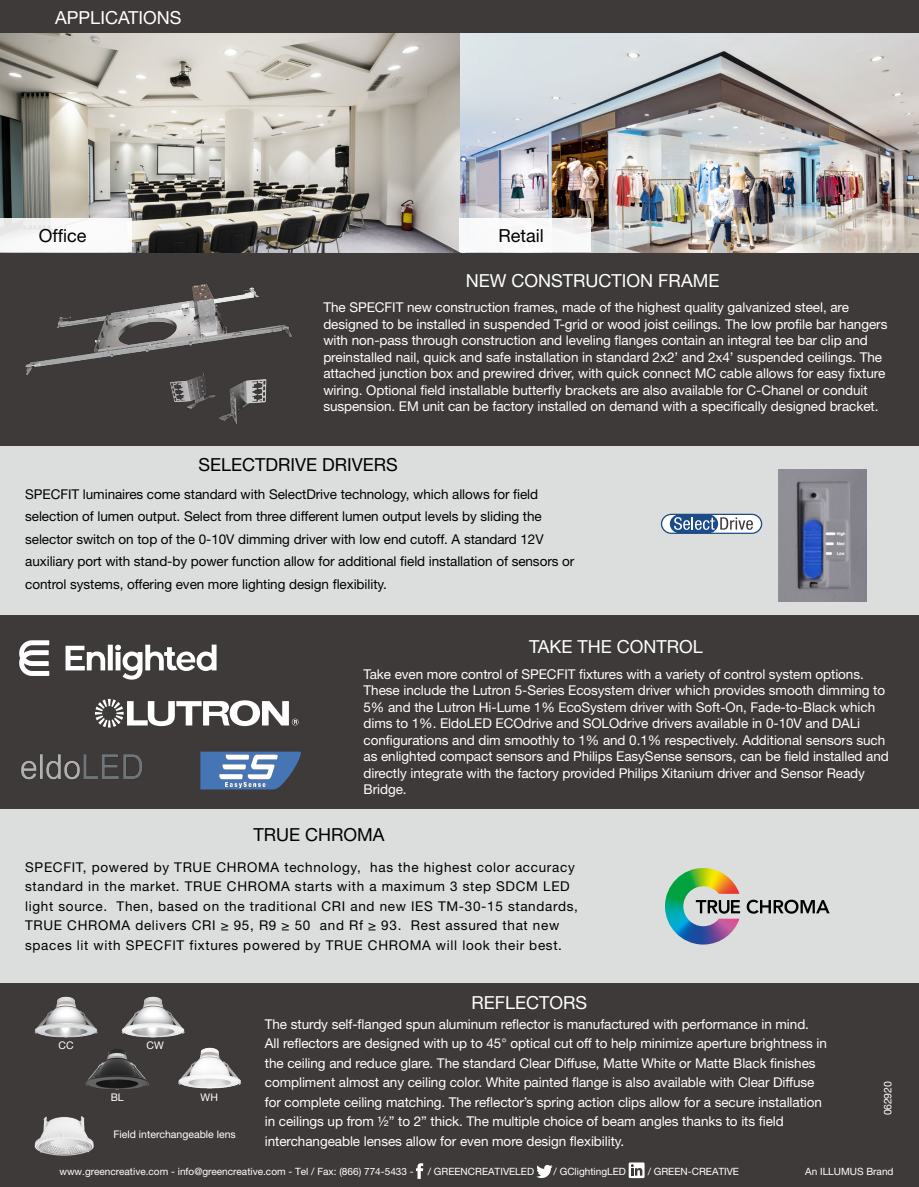
<style>
.page{position:relative;width:919px;height:1187px;background:#fff}
.page>*{position:absolute;margin:0;border:0;box-sizing:border-box;transform-origin:0 0}
.t1{font:18px "Helvetica Neue LT Pro";color:#fff}
.t2{font:18px "Helvetica Neue LT Pro";color:#000}
.t3{font:13.5px/16.5px "Helvetica Neue LT Pro";letter-spacing:-.005em;color:#fff}
.t4{font:13.5px/22.5px "Helvetica Neue LT Pro";letter-spacing:-.005em;color:#000}
.t5{font:13.5px/19.5px "Helvetica Neue LT Pro";letter-spacing:.05em;color:#000}
.t6{font:10.5px "Helvetica Neue LT Pro";color:#fff}
.t7{font:10.05px "Helvetica Neue LT Pro";color:#fff}
</style>
<div class="page">
<div style="left:0;top:0;width:918px;height:1186px;background:#dcdddd"></div>
<div style="left:0;top:983px;width:918px;height:203px;background:#3e3a39"></div>
<div style="left:0;top:0;width:918px;height:34px;background:#3e3a39"></div>
<div style="left:0;top:252px;width:918px;height:193px;background:#3e3a39"></div>
<div style="left:0;top:615px;width:918px;height:193px;background:#3e3a39"></div>
<img style="left:173px;top:398px;width:93px;height:27px">
<img style="left:17px;top:252px;width:281px;height:146px">
<img style="left:778px;top:469px;width:88px;height:132px">
<svg style="left:660px;top:513px;width:102px;height:21px"></svg>
<img style="left:85px;top:1049px;width:64px;height:41px">
<img style="left:34px;top:996px;width:72px;height:55px">
<img style="left:178px;top:1047px;width:64px;height:42px">
<img style="left:116px;top:996px;width:78px;height:55px">
<img style="left:0;top:34px;width:918px;height:218px">
<div style="left:0;top:218px;width:132px;height:34px;background:#fff"></div>
<div style="left:459px;top:218px;width:132px;height:34px;background:#fff"></div>
<svg style="left:416px;top:1163px;width:7px;height:15px"></svg>
<svg style="left:536px;top:1164px;width:16px;height:14px"></svg>
<svg style="left:628px;top:1162px;width:16px;height:15px"></svg>
<svg style="left:631px;top:1164px;width:11px;height:11px"></svg>
<svg style="left:746px;top:899px;width:83px;height:14px"></svg>
<img style="left:665px;top:868px;width:74px;height:76px">
<img style="left:19px;top:727px;width:167px;height:82px">
<img style="left:34px;top:1116px;width:60px;height:40px">
<svg style="left:95px;top:698px;width:203px;height:29px"></svg>
<svg style="left:200px;top:751px;width:101px;height:38px"></svg>
<svg style="left:19px;top:640px;width:197px;height:39px"></svg>
<h1 class="t1" style="left:55px;top:6px;width:127px">APPLICATIONS</h1>
<h1 class="t2" style="left:39px;top:224px;width:49px">Office</h1>
<h1 class="t2" style="left:498px;top:224px;width:47px">Retail</h1>
<h1 class="t1" style="left:466px;top:270px;width:255px">NEW CONSTRUCTION FRAME</h1>
<p class="t3" style="left:323px;top:299px;width:565px">The SPECFIT new construction frames, made of the highest quality galvanized steel, are designed to be installed in suspended T-grid or wood joist ceilings. The low profile bar hangers with non-pass through construction and leveling flanges contain an integral tee bar clip and preinstalled nail, quick and safe installation in standard 2x2’ and 2x4’ suspended ceilings. The attached junction box and prewired driver, with quick connect MC cable allows for easy fixture wiring. Optional field installable butterfly brackets are also available for C-Chanel or conduit suspension. EM unit can be factory installed on demand with a specifically designed bracket.</p>
<h1 class="t2" style="left:198px;top:453px;width:201px">SELECTDRIVE DRIVERS</h1>
<p class="t4" style="left:25px;top:482px;width:550px">SPECFIT luminaires come standard with SelectDrive technology, which allows for field selection of lumen output. Select from three different lumen output levels by sliding the selector switch on top of the 0-10V dimming driver with low end cutoff. A standard 12V auxiliary port with stand-by power function allow for additional field installation of sensors or control systems, offering even more lighting design flexibility.</p>
<h1 class="t1" style="left:529px;top:635px;width:175px">TAKE THE CONTROL</h1>
<p class="t3" style="left:363px;top:665px;width:526px">Take even more control of SPECFIT fixtures with a variety of control system options.<br>These include the Lutron 5-Series Ecosystem driver which provides smooth dimming to 5% and the Lutron Hi-Lume 1% EcoSystem driver with Soft-On, Fade-to-Black which dims to 1%. EldoLED ECOdrive and SOLOdrive drivers available in 0-10V and DALi configurations and dim smoothly to 1% and 0.1% respectively. Additional sensors such as enlighted compact sensors and Philips EasySense sensors, can be field installed and directly integrate with the factory provided Philips Xitanium driver and Sensor Ready Bridge.</p>
<h1 class="t2" style="left:253px;top:823px;width:133px">TRUE CHROMA</h1>
<p class="t5" style="left:25px;top:856px;width:554px">SPECFIT, powered by TRUE CHROMA technology, has the highest color accuracy standard in the market. TRUE CHROMA starts with a maximum 3 step SDCM LED light source. Then, based on the traditional CRI and new IES TM-30-15 standards, TRUE CHROMA delivers CRI ≥ 95, R9 ≥ 50 and Rf ≥ 93. Rest assured that new spaces lit with SPECFIT fixtures powered by TRUE CHROMA will look their best.</p>
<p class="t6" style="left:59px;top:1039px;width:17px">CC</p>
<p class="t6" style="left:146px;top:1039px;width:19px">CW</p>
<p class="t6" style="left:111px;top:1090px;width:15px">BL</p>
<p class="t6" style="left:201px;top:1090px;width:19px">WH</p>
<p class="t6" style="left:113px;top:1127px;width:124px">Field interchangeable lens</p>
<h1 class="t1" style="left:471px;top:991px;width:117px">REFLECTORS</h1>
<p class="t3" style="left:265px;top:1013px;width:563px;line-height:19.5px">The sturdy self-flanged spun aluminum reflector is manufactured with performance in mind.<br>All reflectors are designed with up to 45° optical cut off to help minimize aperture brightness in the ceiling and reduce glare. The standard Clear Diffuse, Matte White or Matte Black finishes compliment almost any ceiling color. White painted flange is also available with Clear Diffuse for complete ceiling matching. The reflector’s spring action clips allow for a secure installation in ceilings up from ½” to 2” thick. The multiple choice of beam angles thanks to its field interchangeable lenses allow for even more design flexibility.</p>
<p class="t6" style="left:881px;top:1115px;width:35px;rotate:-90deg">062920</p>
<p class="t7" style="left:59px;top:1164px;width:356px">www.greencreative.com - info@greencreative.com - Tel / Fax: (866) 774-5433 -</p>
<p class="t7" style="left:427px;top:1164px;width:108px">/ GREENCREATIVELED</p>
<p class="t7" style="left:553px;top:1164px;width:74px">/ GClightingLED</p>
<p class="t7" style="left:647px;top:1164px;width:93px">/ GREEN-CREATIVE</p>
<p class="t7" style="left:805px;top:1164px;width:90px">An ILLUMUS Brand</p>
</div>
